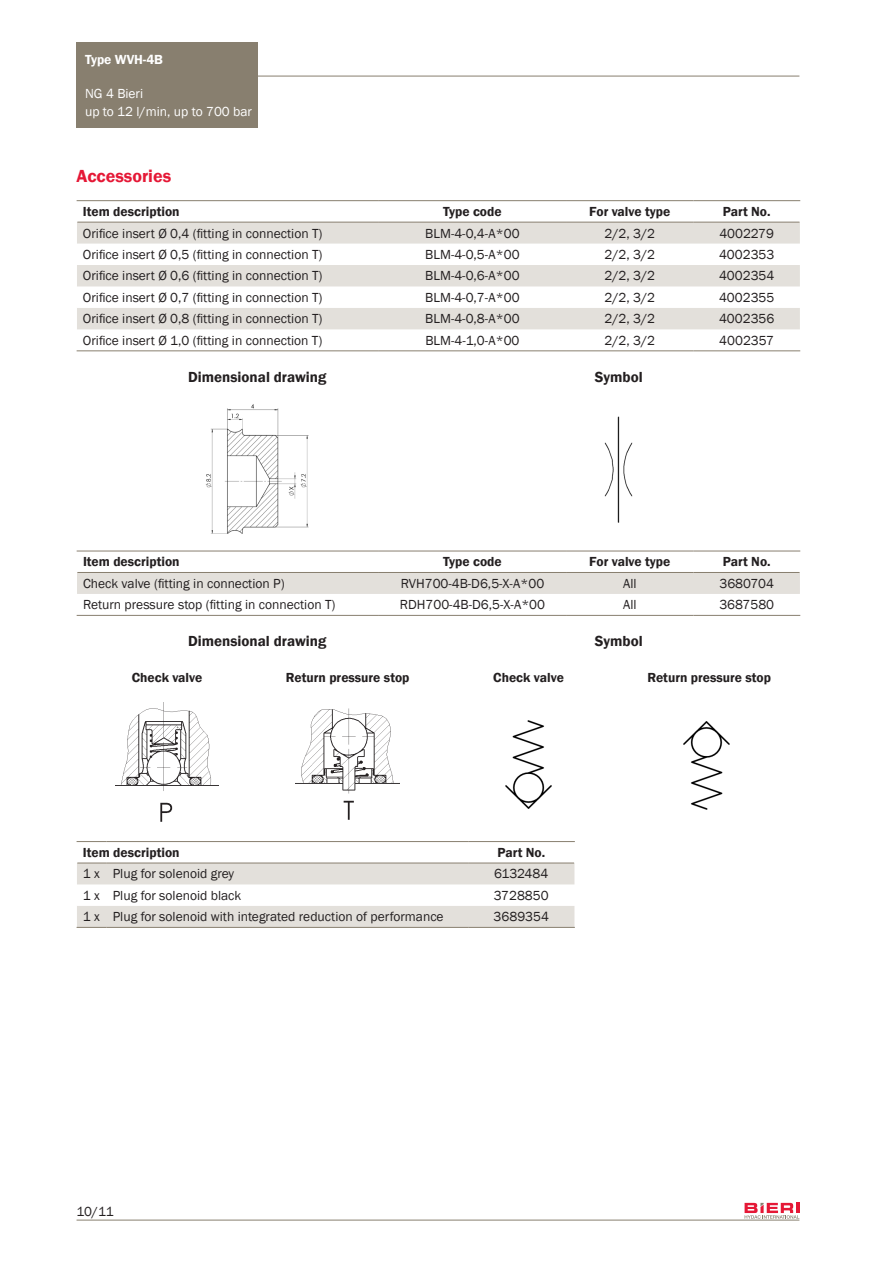
<style>
.page{position:relative;width:893px;height:1263px;background:#fff}
.page>*{position:absolute;margin:0;border:0;box-sizing:border-box;transform-origin:0 0}
._04_Titel_rot{font:600 18px "Franklin Gothic";color:#e51836}
._05_Untertitel{font:600 15px "Franklin Gothic";color:#231f20}
._07_2_Grundtext_Tabe{font:13.5px "Franklin Gothic";color:#231f20}
._10_Titel_Tabelle{font:600 13.5px "Franklin Gothic";color:#231f20}
._07_2_Grundtext_Tabe-2{font:600 13.5px "Franklin Gothic";color:#231f20}
.t1{font:13.5px/18px "Franklin Gothic";color:#fff}
.t2{font:600 13.5px "Franklin Gothic";color:#fff}
</style>
<div class="page">
<div style="left:77px;top:43px;width:181px;height:33px;background:#887f6f"></div>
<div style="left:77px;top:76px;width:181px;height:52px;background:#887f6f"></div>
<hr style="left:258px;top:76px;width:541px;height:1px;background:#887f6f">
<svg style="left:745px;top:1203px;width:54px;height:16px"></svg>
<hr style="left:77px;top:1220px;width:722px;height:1px;background:#887f6f">
<img style="left:206px;top:404px;width:103px;height:130px">
<img style="left:604px;top:416px;width:29px;height:107px">
<img style="left:296px;top:708px;width:104px;height:112px">
<img style="left:115px;top:702px;width:104px;height:120px">
<img style="left:684px;top:722px;width:45px;height:87px">
<img style="left:506px;top:721px;width:45px;height:87px">
<svg style="left:77px;top:222px;width:723px;height:107px;fill:#e3e0db"></svg>
<hr style="left:379px;top:222px;width:187px;height:1px;background:#887f6f">
<hr style="left:77px;top:350px;width:302px;height:1px;background:#887f6f">
<hr style="left:379px;top:350px;width:187px;height:1px;background:#887f6f">
<hr style="left:566px;top:350px;width:128px;height:1px;background:#887f6f">
<hr style="left:694px;top:350px;width:106px;height:1px;background:#887f6f">
<hr style="left:77px;top:200px;width:302px;height:1px;background:#887f6f">
<hr style="left:379px;top:200px;width:187px;height:1px;background:#887f6f">
<hr style="left:566px;top:200px;width:128px;height:1px;background:#887f6f">
<hr style="left:694px;top:200px;width:106px;height:1px;background:#887f6f">
<hr style="left:77px;top:222px;width:302px;height:1px;background:#887f6f">
<hr style="left:566px;top:222px;width:128px;height:1px;background:#887f6f">
<hr style="left:694px;top:222px;width:105px;height:1px;background:#887f6f">
<div style="left:77px;top:572px;width:723px;height:22px;background:#e3e0db"></div>
<hr style="left:77px;top:551px;width:302px;height:1px;background:#887f6f">
<hr style="left:379px;top:551px;width:187px;height:1px;background:#887f6f">
<hr style="left:566px;top:551px;width:128px;height:1px;background:#887f6f">
<hr style="left:694px;top:551px;width:106px;height:1px;background:#887f6f">
<hr style="left:77px;top:572px;width:302px;height:1px;background:#887f6f">
<hr style="left:379px;top:572px;width:187px;height:1px;background:#887f6f">
<hr style="left:566px;top:572px;width:128px;height:1px;background:#887f6f">
<hr style="left:694px;top:572px;width:105px;height:1px;background:#887f6f">
<hr style="left:77px;top:615px;width:302px;height:1px;background:#887f6f">
<hr style="left:379px;top:615px;width:187px;height:1px;background:#887f6f">
<hr style="left:566px;top:615px;width:128px;height:1px;background:#887f6f">
<hr style="left:694px;top:615px;width:106px;height:1px;background:#887f6f">
<svg style="left:77px;top:864px;width:497px;height:63px"></svg>
<hr style="left:77px;top:927px;width:30px;height:1px;background:#887f6f">
<hr style="left:107px;top:927px;width:361px;height:1px;background:#887f6f">
<hr style="left:468px;top:927px;width:107px;height:1px;background:#887f6f">
<hr style="left:468px;top:841px;width:107px;height:1px;background:#887f6f">
<hr style="left:468px;top:863px;width:106px;height:1px;background:#887f6f">
<hr style="left:77px;top:841px;width:30px;height:1px;background:#887f6f">
<hr style="left:107px;top:841px;width:361px;height:1px;background:#887f6f">
<hr style="left:77px;top:863px;width:30px;height:1px;background:#887f6f">
<hr style="left:107px;top:863px;width:361px;height:1px;background:#887f6f">
<p class="t2" style="left:85px;top:51px;width:80px">Type WVH-4B</p>
<p class="t1" style="left:85px;top:84px;width:169px">NG 4 Bieri<br>up to 12 l/min, up to 700 bar</p>
<p class="_04_Titel_rot" style="left:77px;top:165px;width:96px">Accessories</p>
<p class="_10_Titel_Tabelle" style="left:83px;top:203px;width:98px">Item description</p>
<p class="_10_Titel_Tabelle" style="left:443px;top:203px;width:60px">Type code</p>
<p class="_10_Titel_Tabelle" style="left:589px;top:203px;width:83px">For valve type</p>
<p class="_10_Titel_Tabelle" style="left:723px;top:203px;width:49px">Part No.</p>
<p class="_07_2_Grundtext_Tabe" style="left:83px;top:225px;width:241px">Orifice insert Ø 0,4 (fitting in connection T)</p>
<p class="_07_2_Grundtext_Tabe" style="left:425px;top:225px;width:96px">BLM-4-0,4-A*00</p>
<p class="_07_2_Grundtext_Tabe" style="left:604px;top:225px;width:52px">2/2, 3/2</p>
<p class="_07_2_Grundtext_Tabe" style="left:719px;top:225px;width:56px">4002279</p>
<p class="_07_2_Grundtext_Tabe" style="left:83px;top:246px;width:241px">Orifice insert Ø 0,5 (fitting in connection T)</p>
<p class="_07_2_Grundtext_Tabe" style="left:425px;top:246px;width:96px">BLM-4-0,5-A*00</p>
<p class="_07_2_Grundtext_Tabe" style="left:604px;top:246px;width:52px">2/2, 3/2</p>
<p class="_07_2_Grundtext_Tabe" style="left:719px;top:246px;width:57px">4002353</p>
<p class="_07_2_Grundtext_Tabe" style="left:83px;top:268px;width:241px">Orifice insert Ø 0,6 (fitting in connection T)</p>
<p class="_07_2_Grundtext_Tabe" style="left:425px;top:268px;width:96px">BLM-4-0,6-A*00</p>
<p class="_07_2_Grundtext_Tabe" style="left:604px;top:268px;width:52px">2/2, 3/2</p>
<p class="_07_2_Grundtext_Tabe" style="left:719px;top:268px;width:57px">4002354</p>
<p class="_07_2_Grundtext_Tabe" style="left:83px;top:289px;width:241px">Orifice insert Ø 0,7 (fitting in connection T)</p>
<p class="_07_2_Grundtext_Tabe" style="left:425px;top:289px;width:96px">BLM-4-0,7-A*00</p>
<p class="_07_2_Grundtext_Tabe" style="left:604px;top:289px;width:52px">2/2, 3/2</p>
<p class="_07_2_Grundtext_Tabe" style="left:719px;top:289px;width:57px">4002355</p>
<p class="_07_2_Grundtext_Tabe" style="left:83px;top:310px;width:241px">Orifice insert Ø 0,8 (fitting in connection T)</p>
<p class="_07_2_Grundtext_Tabe" style="left:425px;top:310px;width:96px">BLM-4-0,8-A*00</p>
<p class="_07_2_Grundtext_Tabe" style="left:604px;top:310px;width:52px">2/2, 3/2</p>
<p class="_07_2_Grundtext_Tabe" style="left:719px;top:310px;width:57px">4002356</p>
<p class="_07_2_Grundtext_Tabe" style="left:83px;top:332px;width:241px">Orifice insert Ø 1,0 (fitting in connection T)</p>
<p class="_07_2_Grundtext_Tabe" style="left:425px;top:332px;width:96px">BLM-4-1,0-A*00</p>
<p class="_07_2_Grundtext_Tabe" style="left:604px;top:332px;width:52px">2/2, 3/2</p>
<p class="_07_2_Grundtext_Tabe" style="left:719px;top:332px;width:56px">4002357</p>
<p class="_05_Untertitel" style="left:188px;top:368px;width:140px">Dimensional drawing</p>
<p class="_05_Untertitel" style="left:595px;top:368px;width:49px">Symbol</p>
<p class="_10_Titel_Tabelle" style="left:83px;top:554px;width:98px">Item description</p>
<p class="_10_Titel_Tabelle" style="left:443px;top:554px;width:60px">Type code</p>
<p class="_10_Titel_Tabelle" style="left:589px;top:554px;width:83px">For valve type</p>
<p class="_10_Titel_Tabelle" style="left:723px;top:554px;width:49px">Part No.</p>
<p class="_07_2_Grundtext_Tabe" style="left:83px;top:575px;width:203px">Check valve (fitting in connection P)</p>
<p class="_07_2_Grundtext_Tabe" style="left:401px;top:575px;width:145px">RVH700-4B-D6,5-X-A*00</p>
<p class="_07_2_Grundtext_Tabe" style="left:623px;top:575px;width:15px">All</p>
<p class="_07_2_Grundtext_Tabe" style="left:719px;top:575px;width:56px">3680704</p>
<p class="_07_2_Grundtext_Tabe" style="left:83px;top:596px;width:254px">Return pressure stop (fitting in connection T)</p>
<p class="_07_2_Grundtext_Tabe" style="left:400px;top:596px;width:147px">RDH700-4B-D6,5-X-A*00</p>
<p class="_07_2_Grundtext_Tabe" style="left:623px;top:596px;width:15px">All</p>
<p class="_07_2_Grundtext_Tabe" style="left:719px;top:596px;width:56px">3687580</p>
<p class="_05_Untertitel" style="left:188px;top:632px;width:140px">Dimensional drawing</p>
<p class="_05_Untertitel" style="left:595px;top:632px;width:49px">Symbol</p>
<p class="_07_2_Grundtext_Tabe-2" style="left:132px;top:669px;width:72px">Check valve</p>
<p class="_07_2_Grundtext_Tabe-2" style="left:286px;top:669px;width:125px">Return pressure stop</p>
<p class="_07_2_Grundtext_Tabe-2" style="left:493px;top:669px;width:72px">Check valve</p>
<p class="_07_2_Grundtext_Tabe-2" style="left:647px;top:669px;width:125px">Return pressure stop</p>
<p class="_10_Titel_Tabelle" style="left:83px;top:844px;width:98px">Item description</p>
<p class="_10_Titel_Tabelle" style="left:497px;top:844px;width:49px">Part No.</p>
<p class="_07_2_Grundtext_Tabe" style="left:83px;top:865px;width:19px">1 x</p>
<p class="_07_2_Grundtext_Tabe" style="left:113px;top:865px;width:123px">Plug for solenoid grey</p>
<p class="_07_2_Grundtext_Tabe" style="left:494px;top:865px;width:56px">6132484</p>
<p class="_07_2_Grundtext_Tabe" style="left:83px;top:887px;width:19px">1 x</p>
<p class="_07_2_Grundtext_Tabe" style="left:113px;top:887px;width:130px">Plug for solenoid black</p>
<p class="_07_2_Grundtext_Tabe" style="left:494px;top:887px;width:56px">3728850</p>
<p class="_07_2_Grundtext_Tabe" style="left:83px;top:908px;width:19px">1 x</p>
<p class="_07_2_Grundtext_Tabe" style="left:113px;top:908px;width:332px">Plug for solenoid with integrated reduction of performance</p>
<p class="_07_2_Grundtext_Tabe" style="left:494px;top:908px;width:57px">3689354</p>
<p class="_07_2_Grundtext_Tabe" style="left:77px;top:1203px;width:39px">10/11</p>
</div>
